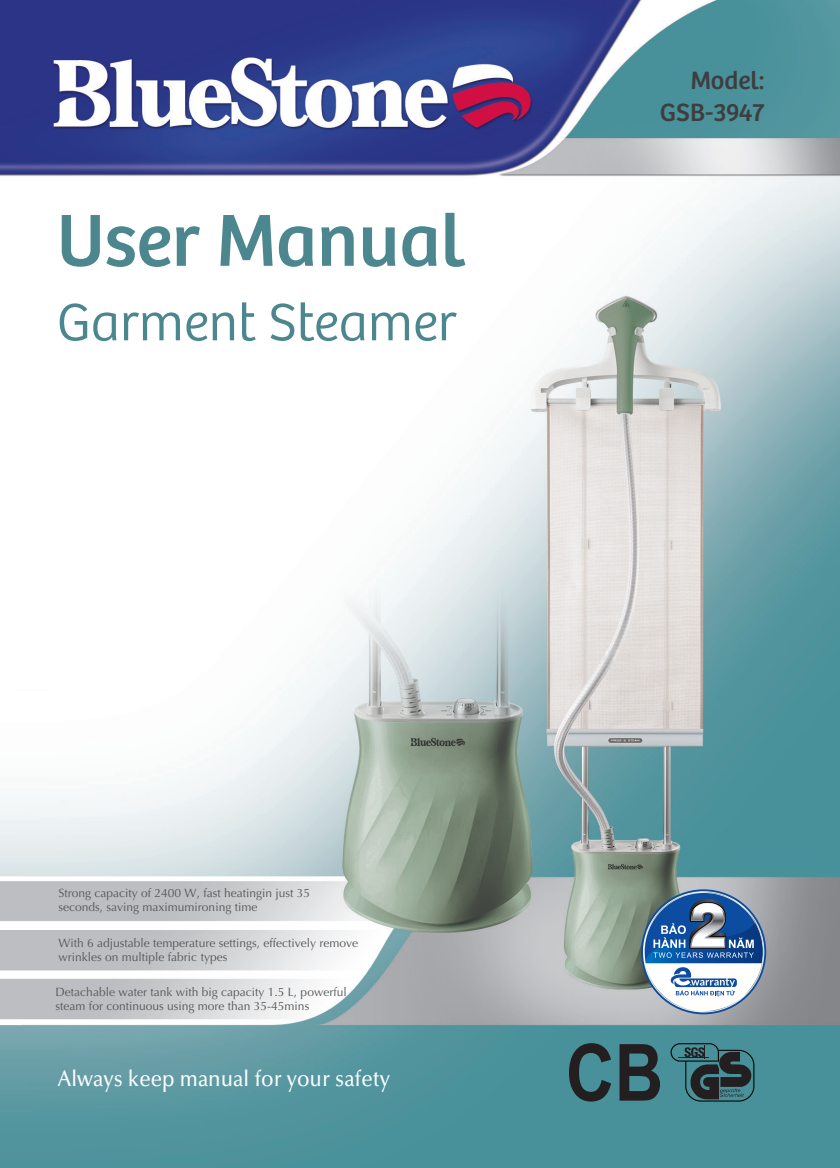
<style>
.page{position:relative;width:840px;height:1168px;background:#fff}
.page>*{position:absolute;margin:0;border:0;box-sizing:border-box;transform-origin:0 0}
.body{font:76.4px "Blue Stone";color:#4c878f}
.body-2{font:300 54.6px "Blue Stone";color:#4c878f}
.t1{font:26px "Blue Stone";letter-spacing:-.005em;color:#3e3e3f}
.t2{font:500 22.6px "PNJ";color:#fbfdfe;scale:.91 1}
.body-3{font:12px/14px "PNJ";color:#57585a}
</style>
<div class="page">
<img style="left:0;top:0;width:838px;height:1168px">
<svg style="left:640px;top:889px;width:125px;height:125px"></svg>
<div style="left:644px;top:893px;width:118px;height:118px;background:#fff;border-radius:50%"></div>
<svg style="left:644px;top:893px;width:118px;height:103px"></svg>
<svg style="left:568px;top:1043px;width:42px;height:58px;background:#375d62"></svg>
<svg style="left:619px;top:1044px;width:40px;height:57px;background:#2f4346"></svg>
<svg style="left:670px;top:1043px;width:84px;height:58px;background:#375f65"></svg>
<p class="body" style="left:57px;top:185px;width:410px">User Manual</p>
<p class="body-2" style="left:57px;top:284px;width:401px">Garment Steamer</p>
<p class="t1" style="left:690px;top:62px;width:76px">Model:</p>
<p class="t1" style="left:659px;top:93px;width:106px">GSB-3947</p>
<p class="body-3" style="left:58px;top:885px;width:253px">Strong capacity of 2400 W, fast heatingin just 35 seconds, saving maximumironing time</p>
<p class="body-3" style="left:58px;top:936px;width:301px">With 6 adjustable temperature settings, effectively remove wrinkles on multiple fabric types</p>
<p class="body-3" style="left:56px;top:985px;width:292px">Detachable water tank with big capacity 1.5 L, powerful steam for continuous using more than 35-45mins</p>
<h3 class="t2" style="left:58px;top:1063px;width:366px">Always keep manual for your safety</h3>
</div>
